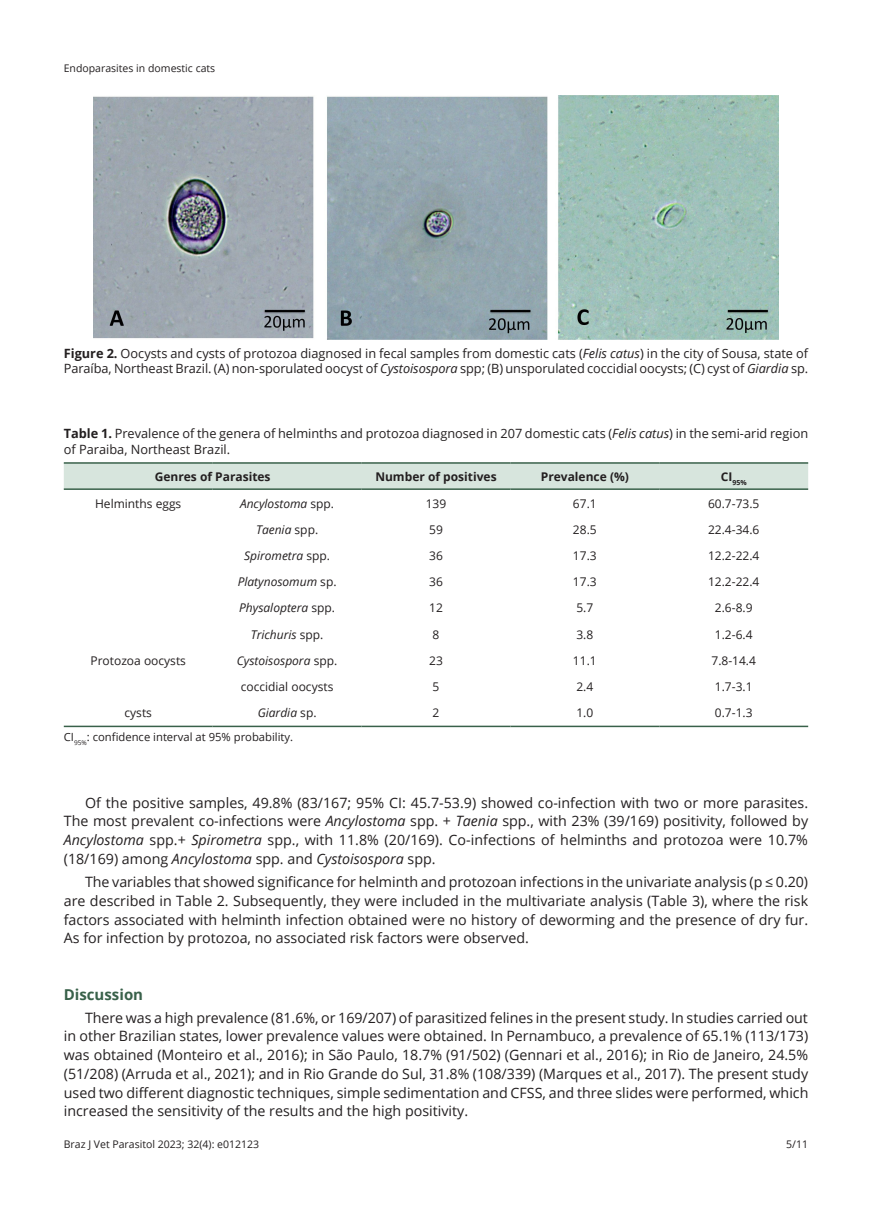
<style>
.page{position:relative;width:872px;height:1212px;background:#fff}
.page>*{position:absolute;margin:0;border:0;box-sizing:border-box;transform-origin:0 0}
.Heading1{font:700 15px "Open Sans";color:#39614a}
.Paragraph{font:14.25px/18.8px "Open Sans";color:#231f20;text-align:justify}
.FigureCaption{font:12.75px/15.3px "Open Sans";color:#231f20}
.TableTitle{font:12.75px/15.3px "Open Sans";color:#231f20}
.TableBody{font:12px "Open Sans";color:#231f20}
.TableBody-2{font:italic 12px "Open Sans";color:#231f20}
.TableHead{font:700 12px "Open Sans";color:#231f20}
.TableFootnote{font:11.25px "Open Sans";color:#231f20}
.t1{font:10.5px "Open Sans";color:#231f20}
.TableHead-2{font:700 6.9px "Open Sans";color:#231f20}
.s1{font-weight:700}
.s2{font-style:italic}
.s3{font-style:normal}
</style>
<div class="page">
<img style="left:94px;top:96px;width:684px;height:244px">
<div style="left:64px;top:464px;width:744px;height:24px;background:#d7e5dd"></div>
<hr style="left:64px;top:726px;width:149px;height:1px;background:#39614a">
<hr style="left:213px;top:726px;width:148px;height:1px;background:#39614a">
<hr style="left:361px;top:726px;width:149px;height:1px;background:#39614a">
<hr style="left:510px;top:726px;width:149px;height:1px;background:#39614a">
<hr style="left:659px;top:726px;width:149px;height:1px;background:#39614a">
<hr style="left:64px;top:462px;width:149px;height:2px;background:#39614a">
<hr style="left:213px;top:462px;width:148px;height:2px;background:#39614a">
<hr style="left:64px;top:488px;width:149px;height:2px;background:#39614a">
<hr style="left:213px;top:488px;width:148px;height:2px;background:#39614a">
<hr style="left:361px;top:462px;width:149px;height:2px;background:#39614a">
<hr style="left:361px;top:488px;width:149px;height:2px;background:#39614a">
<hr style="left:510px;top:462px;width:149px;height:2px;background:#39614a">
<hr style="left:510px;top:488px;width:149px;height:2px;background:#39614a">
<hr style="left:659px;top:462px;width:149px;height:2px;background:#39614a">
<hr style="left:659px;top:488px;width:149px;height:2px;background:#39614a">
<p class="t1" style="left:64px;top:61px;width:153px">Endoparasites in domestic cats</p>
<p class="FigureCaption" style="left:64px;top:345px;width:746px"><span class="s1">Figure 2.</span> Oocysts and cysts of protozoa diagnosed in fecal samples from domestic cats (<span class="s2">Felis catus</span>) in the city of Sousa, state of<br>Paraíba, Northeast Brazil. (A) non-sporulated oocyst of <span class="s2">Cystoisospora</span> spp; (B) unsporulated coccidial oocysts; (C) cyst of <span class="s2">Giardia</span> sp.</p>
<p class="TableTitle" style="left:64px;top:426px;width:746px"><span class="s1">Table 1.</span> Prevalence of the genera of helminths and protozoa diagnosed in 207 domestic cats (<span class="s2">Felis catus</span>) in the semi-arid region of Paraiba, Northeast Brazil.</p>
<p class="TableHead" style="left:155px;top:468px;width:117px">Genres of Parasites</p>
<p class="TableHead" style="left:375px;top:468px;width:123px">Number of positives</p>
<p class="TableHead" style="left:541px;top:468px;width:90px">Prevalence (%)</p>
<p class="TableHead-2" style="left:721px;top:477px;width:27px"><sup>CI</sup>95%</p>
<p class="TableBody" style="left:95px;top:495px;width:88px">Helminths eggs</p>
<p class="TableBody-2" style="left:240px;top:495px;width:96px">Ancylostoma <span class="s3">spp.</span></p>
<p class="TableBody" style="left:426px;top:495px;width:22px">139</p>
<p class="TableBody" style="left:573px;top:495px;width:25px">67.1</p>
<p class="TableBody" style="left:708px;top:495px;width:53px">60.7-73.5</p>
<p class="TableBody-2" style="left:256px;top:521px;width:64px">Taenia <span class="s3">spp.</span></p>
<p class="TableBody" style="left:429px;top:521px;width:15px">59</p>
<p class="TableBody" style="left:573px;top:521px;width:25px">28.5</p>
<p class="TableBody" style="left:708px;top:521px;width:53px">22.4-34.6</p>
<p class="TableBody-2" style="left:244px;top:547px;width:88px">Spirometra <span class="s3">spp.</span></p>
<p class="TableBody" style="left:429px;top:547px;width:15px">36</p>
<p class="TableBody" style="left:573px;top:547px;width:25px">17.3</p>
<p class="TableBody" style="left:708px;top:547px;width:53px">12.2-22.4</p>
<p class="TableBody-2" style="left:238px;top:574px;width:100px">Platynosomum <span class="s3">sp.</span></p>
<p class="TableBody" style="left:429px;top:574px;width:15px">36</p>
<p class="TableBody" style="left:573px;top:574px;width:25px">17.3</p>
<p class="TableBody" style="left:708px;top:574px;width:53px">12.2-22.4</p>
<p class="TableBody-2" style="left:239px;top:600px;width:97px">Physaloptera <span class="s3">spp.</span></p>
<p class="TableBody" style="left:429px;top:600px;width:15px">12</p>
<p class="TableBody" style="left:576px;top:600px;width:18px">5.7</p>
<p class="TableBody" style="left:715px;top:600px;width:39px">2.6-8.9</p>
<p class="TableBody-2" style="left:251px;top:626px;width:74px">Trichuris <span class="s3">spp.</span></p>
<p class="TableBody" style="left:432px;top:626px;width:8px">8</p>
<p class="TableBody" style="left:576px;top:626px;width:18px">3.8</p>
<p class="TableBody" style="left:715px;top:626px;width:39px">1.2-6.4</p>
<p class="TableBody" style="left:90px;top:652px;width:97px">Protozoa oocysts</p>
<p class="TableBody-2" style="left:237px;top:652px;width:102px">Cystoisospora <span class="s3">spp.</span></p>
<p class="TableBody" style="left:429px;top:652px;width:15px">23</p>
<p class="TableBody" style="left:573px;top:652px;width:25px">11.1</p>
<p class="TableBody" style="left:711px;top:652px;width:46px">7.8-14.4</p>
<p class="TableBody" style="left:241px;top:678px;width:94px">coccidial oocysts</p>
<p class="TableBody" style="left:432px;top:678px;width:8px">5</p>
<p class="TableBody" style="left:576px;top:678px;width:18px">2.4</p>
<p class="TableBody" style="left:715px;top:678px;width:39px">1.7-3.1</p>
<p class="TableBody" style="left:124px;top:704px;width:29px">cysts</p>
<p class="TableBody-2" style="left:258px;top:704px;width:60px">Giardia <span class="s3">sp.</span></p>
<p class="TableBody" style="left:432px;top:704px;width:8px">2</p>
<p class="TableBody" style="left:576px;top:704px;width:18px">1.0</p>
<p class="TableBody" style="left:715px;top:704px;width:39px">0.7-1.3</p>
<p class="TableFootnote" style="left:64px;top:729px;width:231px">CI<sub>95%</sub>: confidence interval at 95% probability.</p>
<p class="Paragraph" style="left:64px;top:793px;width:746px;text-indent:21px">Of the positive samples, 49.8% (83/167; 95% CI: 45.7-53.9) showed co-infection with two or more parasites.<br>The most prevalent co-infections were <span class="s2">Ancylostoma</span> spp. + <span class="s2">Taenia</span> spp., with 23% (39/169) positivity, followed by <span class="s2">Ancylostoma</span> spp.+ <span class="s2">Spirometra</span> spp., with 11.8% (20/169). Co-infections of helminths and protozoa were 10.7% (18/169) among <span class="s2">Ancylostoma</span> spp. and <span class="s2">Cystoisospora</span> spp.</p>
<p class="Paragraph" style="left:64px;top:872px;width:746px;text-indent:21px">The variables that showed significance for helminth and protozoan infections in the univariate analysis (p ≤ 0.20) are described in Table 2. Subsequently, they were included in the multivariate analysis (Table 3), where the risk factors associated with helminth infection obtained were no history of deworming and the presence of dry fur.<br>As for infection by protozoa, no associated risk factors were observed.</p>
<p class="Heading1" style="left:64px;top:983px;width:81px">Discussion</p>
<p class="Paragraph" style="left:64px;top:1007px;width:746px;text-indent:21px">There was a high prevalence (81.6%, or 169/207) of parasitized felines in the present study. In studies carried out in other Brazilian states, lower prevalence values were obtained. In Pernambuco, a prevalence of 65.1% (113/173) was obtained (Monteiro et al., 2016); in São Paulo, 18.7% (91/502) (Gennari et al., 2016); in Rio de Janeiro, 24.5% (51/208) (Arruda et al., 2021); and in Rio Grande do Sul, 31.8% (108/339) (Marques et al., 2017). The present study used two different diagnostic techniques, simple sedimentation and CFSS, and three slides were performed, which increased the sensitivity of the results and the high positivity.</p>
<p class="t1" style="left:64px;top:1137px;width:197px">Braz J Vet Parasitol 2023; 32(4): e012123</p>
<p class="t1" style="left:786px;top:1137px;width:23px">5/11</p>
</div>
